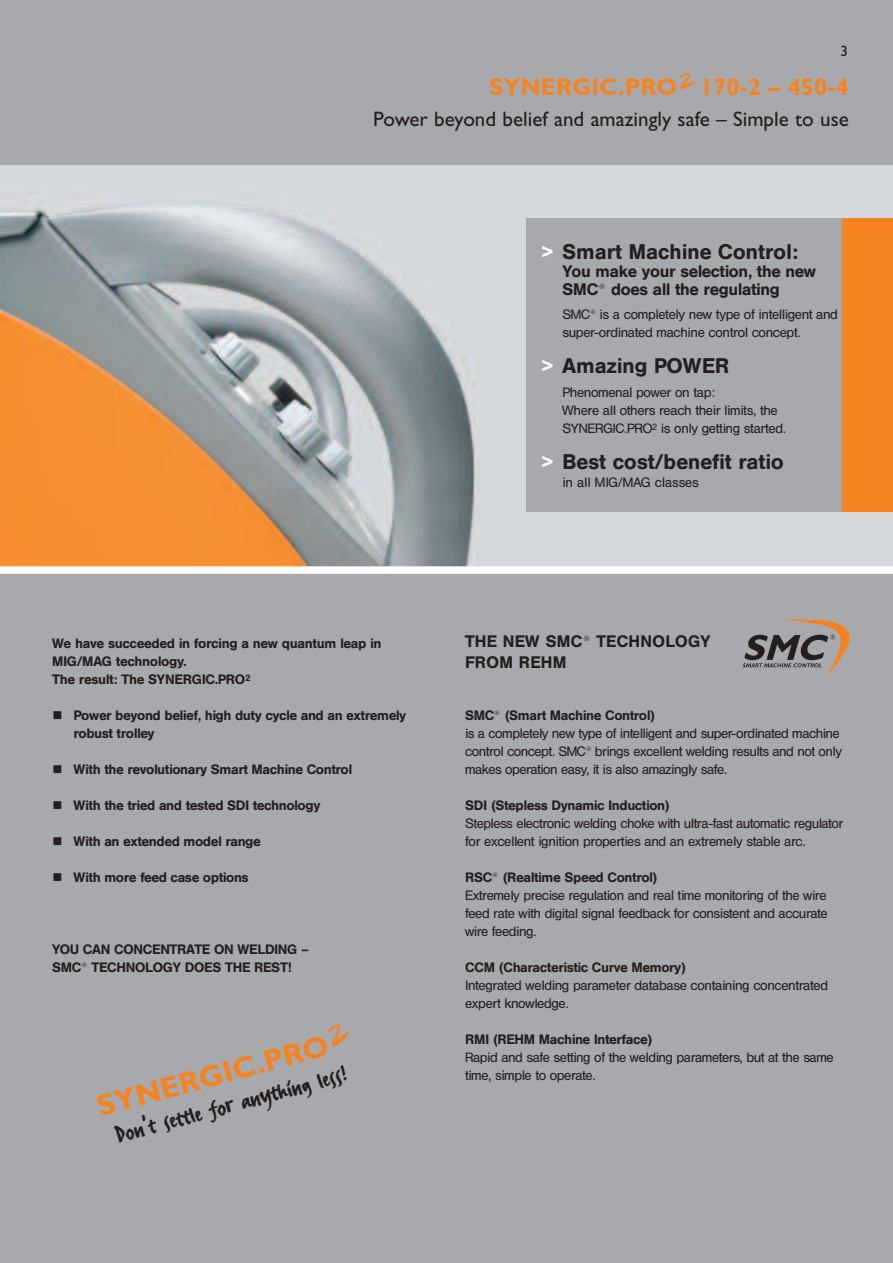
<style>
.page{position:relative;width:893px;height:1263px;background:#fff}
.page>*{position:absolute;margin:0;border:0;box-sizing:border-box;transform-origin:0 0}
.t1{font:27px "FF Erikrighthand";color:#231f20}
.t2{font:700 24px "Gill Sans";color:#f58220}
.t3{font:21px "Hel Med";letter-spacing:.015em;color:#231f20}
.t4{font:21px "Gill Sans";color:#231f20}
.t5{font:16.5px/18px "Hel Med";color:#231f20}
.t6{font:16.5px/21px "Hel Med";letter-spacing:.03em;color:#231f20}
.t7{font:15px "Gill Sans";color:#231f20}
.t8{font:13.5px/18px "Hel Reg";letter-spacing:-.005em;color:#231f20}
.t9{font:13.5px/18px "Hel Med";letter-spacing:-.005em;color:#231f20}
.t10{font:13.5px "Hel Reg";letter-spacing:.015em;color:#231f20}
.s1{font-family:"Gill Sans";font-weight:700;color:#fff}
</style>
<div class="page">
<div style="left:0;top:0;width:893px;height:166px;background:#a8a9ad"></div>
<img style="left:0;top:166px;width:893px;height:400px">
<div style="left:0;top:573px;width:893px;height:690px;background:#a8a9ad"></div>
<svg style="left:490px;top:73px;width:205px;height:22px"></svg>
<div style="left:0;top:566px;width:893px;height:8px;background:#fff"></div>
<div style="left:526px;top:218px;width:367px;height:294px;background:#a8a9ad"></div>
<div style="left:842px;top:218px;width:51px;height:294px;background:#f58220"></div>
<svg style="left:97px;top:1024px;width:251px;height:91px"></svg>
<svg style="left:743px;top:619px;width:107px;height:58px"></svg>
<p class="t7" style="left:840px;top:45px;width:9px">3</p>
<h2 class="t2" style="left:700px;top:78px;width:150px">170-2 – 450-4</h2>
<h3 class="t4" style="left:373px;top:111px;width:477px">Power beyond belief and amazingly safe – Simple to use</h3>
<h3 class="t3" style="left:542px;top:244px;width:258px"><span class="s1">&gt;</span> Smart Machine Control:</h3>
<p class="t5" style="left:563px;top:263px;width:255px">You make your selection, the new<br>SMC <sup>®</sup> does all the regulating</p>
<p class="t8" style="left:563px;top:306px;width:277px">SMC<sup>®</sup> is a completely new type of intelligent and super-ordinated machine control concept.</p>
<h3 class="t3" style="left:542px;top:358px;width:190px"><span class="s1">&gt;</span> Amazing POWER</h3>
<p class="t8" style="left:563px;top:384px;width:225px">Phenomenal power on tap:<br>Where all others reach their limits, the<br>SYNERGIC.PRO<sup>2</sup> is only getting started.</p>
<h3 class="t3" style="left:542px;top:454px;width:244px"><span class="s1">&gt;</span> Best cost/benefit ratio</h3>
<p class="t10" style="left:563px;top:477px;width:138px">in all MIG/MAG classes</p>
<p class="t9" style="left:53px;top:635px;width:331px">We have succeeded in forcing a new quantum leap in<br>MIG/MAG technology.<br>The result: The SYNERGIC.PRO<sup>2</sup></p>
<p class="t9" style="left:74px;top:707px;width:334px;text-indent:-21px">■ Power beyond belief, high duty cycle and an extremely robust trolley</p>
<p class="t9" style="left:53px;top:761px;width:301px">■ With the revolutionary Smart Machine Control</p>
<p class="t9" style="left:53px;top:797px;width:269px">■ With the tried and tested SDI technology</p>
<p class="t9" style="left:53px;top:833px;width:210px">■ With an extended model range</p>
<p class="t9" style="left:53px;top:869px;width:198px">■ With more feed case options</p>
<p class="t9" style="left:53px;top:941px;width:258px">YOU CAN CONCENTRATE ON WELDING –<br>SMC <sup>®</sup> TECHNOLOGY DOES THE REST!</p>
<h1 class="t1" style="left:111px;top:1118px;width:240px;rotate:-15deg">Don't settle for anything less!</h1>
<p class="t6" style="left:465px;top:632px;width:247px">THE NEW SMC <sup>®</sup> TECHNOLOGY<br>FROM REHM</p>
<p class="t9" style="left:465px;top:707px;width:191px">SMC <sup>®</sup> (Smart Machine Control)</p>
<p class="t8" style="left:465px;top:725px;width:378px">is a completely new type of intelligent and super-ordinated machine control concept. SMC<sup>®</sup> brings excellent welding results and not only makes operation easy, it is also amazingly safe.</p>
<p class="t9" style="left:465px;top:797px;width:206px">SDI (Stepless Dynamic Induction)</p>
<p class="t8" style="left:465px;top:815px;width:379px">Stepless electronic welding choke with ultra-fast automatic regulator for excellent ignition properties and an extremely stable arc.</p>
<p class="t9" style="left:465px;top:869px;width:194px">RSC <sup>®</sup> (Realtime Speed Control)</p>
<p class="t8" style="left:465px;top:887px;width:364px;text-align:justify">Extremely precise regulation and real time monitoring of the wire feed rate with digital signal feedback for consistent and accurate wire feeding.</p>
<p class="t9" style="left:465px;top:959px;width:222px">CCM (Characteristic Curve Memory)</p>
<p class="t8" style="left:465px;top:977px;width:364px">Integrated welding parameter database containing concentrated expert knowledge.</p>
<p class="t9" style="left:465px;top:1031px;width:189px">RMI (REHM Machine Interface)</p>
<p class="t8" style="left:465px;top:1049px;width:370px">Rapid and safe setting of the welding parameters, but at the same time, simple to operate.</p>
</div>
